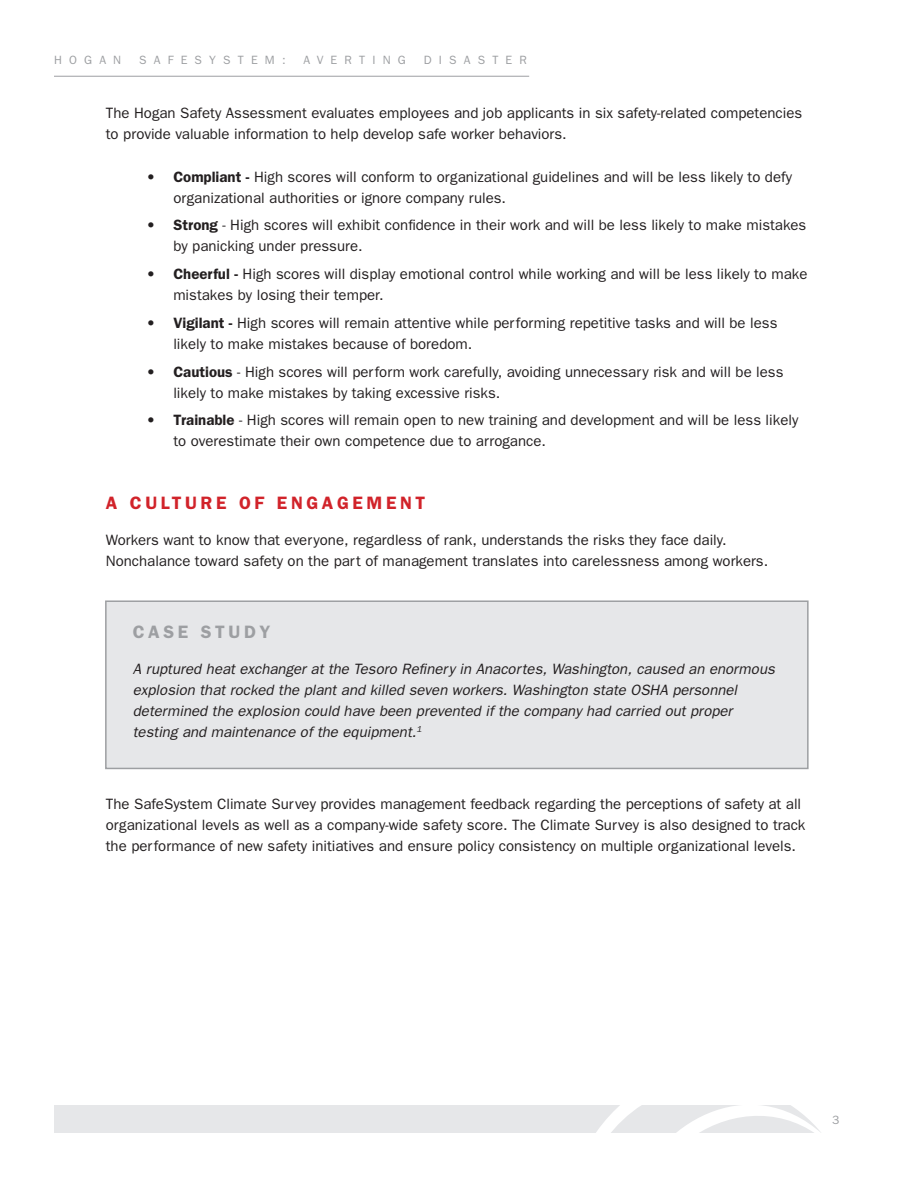
<style>
.page{position:relative;width:918px;height:1188px;background:#fff}
.page>*{position:absolute;margin:0;border:0;box-sizing:border-box;transform-origin:0 0}
.t1{font:600 18px "Franklin Gothic";letter-spacing:.2em;color:#d1232a}
.t2{font:600 18px "Franklin Gothic";letter-spacing:.2em;color:#9d9fa2}
.t3{font:15px/21px "Franklin Gothic";color:#231f20}
.t4{font:italic 15px/21px "Franklin Gothic";color:#231f20}
.t5{font:12px "Franklin Gothic";letter-spacing:.6em;color:#9d9fa2}
.s1{font-weight:600}
</style>
<div class="page">
<svg style="left:580px;top:1105px;width:240px;height:27px"></svg>
<div style="left:54px;top:1105px;width:526px;height:27px;background:#e6e7e9"></div>
<hr style="left:54px;top:76px;width:475px;height:1px;background:#9d9fa2">
<div style="left:105px;top:600px;width:704px;height:169px;background:#e6e7e9;border:2px solid #9d9fa2"></div>
<p class="t5" style="left:54px;top:53px;width:69px">HOGAN</p>
<p class="t5" style="left:139px;top:53px;width:148px">SAFESYSTEM:</p>
<p class="t5" style="left:304px;top:53px;width:104px">AVERTING</p>
<p class="t5" style="left:424px;top:53px;width:105px">DISASTER</p>
<p class="t3" style="left:106px;top:102px;width:698px">The Hogan Safety Assessment evaluates employees and job applicants in six safety-related competencies to provide valuable information to help develop safe worker behaviors.</p>
<p class="t3" style="left:173px;top:166px;width:620px;text-indent:-27px"><span class="s1">• Compliant -</span> High scores will conform to organizational guidelines and will be less likely to defy organizational authorities or ignore company rules.</p>
<p class="t3" style="left:173px;top:215px;width:635px;text-indent:-27px"><span class="s1">• Strong</span> - High scores will exhibit confidence in their work and will be less likely to make mistakes by panicking under pressure.</p>
<p class="t3" style="left:173px;top:263px;width:636px;text-indent:-27px"><span class="s1">• Cheerful -</span> High scores will display emotional control while working and will be less likely to make mistakes by losing their temper.</p>
<p class="t3" style="left:173px;top:312px;width:606px;text-indent:-27px"><span class="s1">• Vigilant -</span> High scores will remain attentive while performing repetitive tasks and will be less likely to make mistakes because of boredom.</p>
<p class="t3" style="left:173px;top:361px;width:612px;text-indent:-27px"><span class="s1">• Cautious</span> - High scores will perform work carefully, avoiding unnecessary risk and will be less likely to make mistakes by taking excessive risks.</p>
<p class="t3" style="left:173px;top:410px;width:627px;text-indent:-27px"><span class="s1">• Trainable</span> - High scores will remain open to new training and development and will be less likely to overestimate their own competence due to arrogance.</p>
<p class="t1" style="left:106px;top:492px;width:321px">A CULTURE OF ENGAGEMENT</p>
<p class="t3" style="left:106px;top:529px;width:664px">Workers want to know that everyone, regardless of rank, understands the risks they face daily.<br>Nonchalance toward safety on the part of management translates into carelessness among workers.</p>
<p class="t2" style="left:133px;top:621px;width:139px">CASE STUDY</p>
<p class="t4" style="left:133px;top:658px;width:644px">A ruptured heat exchanger at the Tesoro Refinery in Anacortes, Washington, caused an enormous explosion that rocked the plant and killed seven workers. Washington state OSHA personnel determined the explosion could have been prevented if the company had carried out proper testing and maintenance of the equipment.<sup>1</sup></p>
<p class="t3" style="left:106px;top:793px;width:701px">The SafeSystem Climate Survey provides management feedback regarding the perceptions of safety at all organizational levels as well as a company-wide safety score. The Climate Survey is also designed to track the performance of new safety initiatives and ensure policy consistency on multiple organizational levels.</p>
<p class="t5" style="left:832px;top:1113px;width:9px">3</p>
</div>
